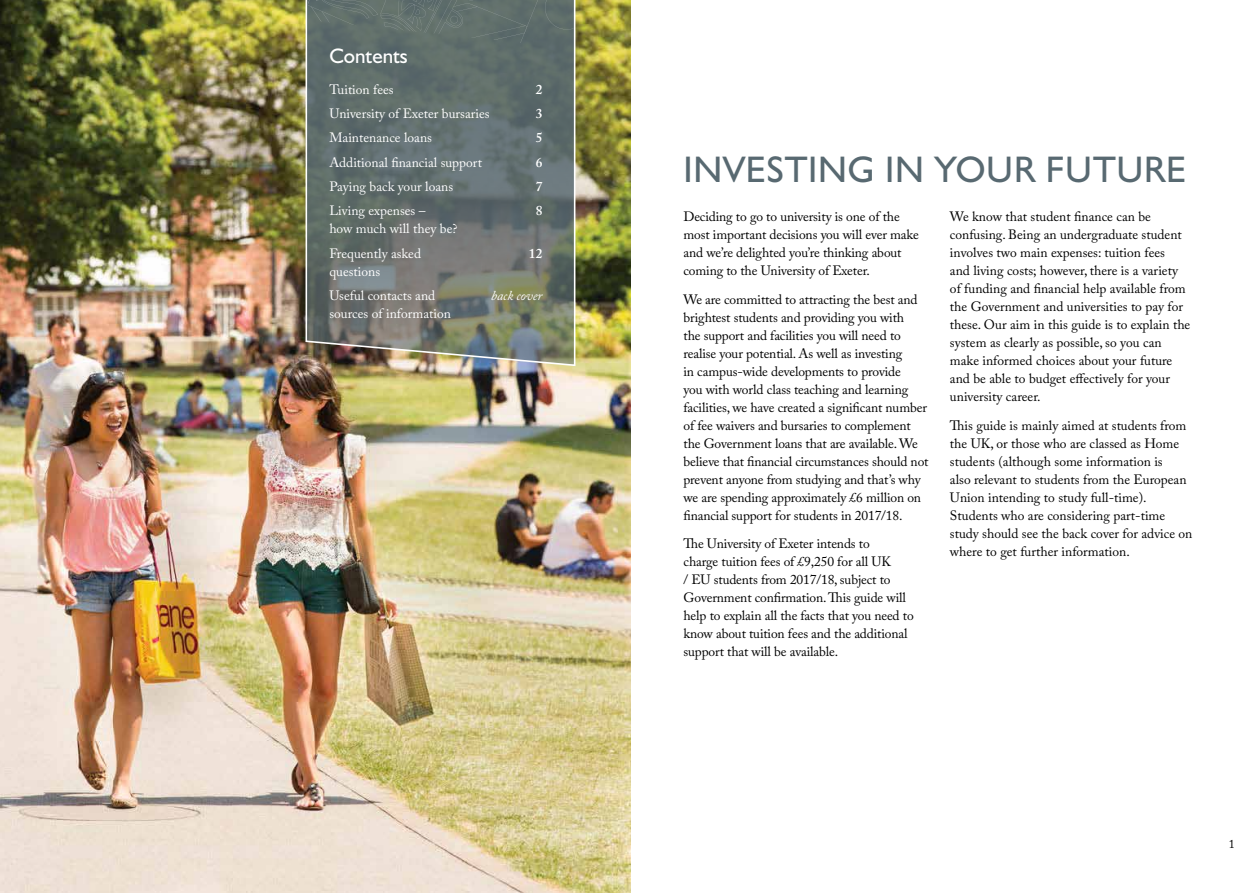
<style>
.page{position:relative;width:1259px;height:893px;background:#fff}
.page>*{position:absolute;margin:0;border:0;box-sizing:border-box;transform-origin:0 0}
.t1{font:37.2px "Humanist 521 BT";letter-spacing:.02em;color:#586971}
.t2{font:21px "Humanist 521 BT";color:#fff}
.t3{font:13.5px/18px "Adobe Caslon Pro";letter-spacing:-.01em;color:#000}
.t4{font:13.5px/24.5px "Adobe Caslon Pro";color:#fff}
.t5{font:italic 13.5px "Adobe Caslon Pro";color:#fff}
.t6{font:600 13.5px "Adobe Caslon Pro";color:#fff}
.t7{font:12px "Adobe Caslon Pro";color:#000}
</style>
<div class="page">
<img style="left:0;top:0;width:630px;height:893px">
<svg style="left:305px;top:0;width:271px;height:367px;background:#6c7470"></svg>
<svg style="left:307px;top:0;width:266px;height:49px;background:#606f6c"></svg>
<h2 class="t2" style="left:329px;top:43px;width:80px">Contents</h2>
<p class="t4" style="left:329px;top:77px;width:66px">Tuition fees</p>
<p class="t6" style="left:536px;top:81px;width:8px">2</p>
<p class="t4" style="left:329px;top:101px;width:162px">University of Exeter bursaries</p>
<p class="t6" style="left:536px;top:105px;width:8px">3</p>
<p class="t4" style="left:329px;top:125px;width:104px">Maintenance loans</p>
<p class="t6" style="left:536px;top:130px;width:8px">5</p>
<p class="t4" style="left:329px;top:150px;width:154px">Additional financial support</p>
<p class="t6" style="left:536px;top:154px;width:8px">6</p>
<p class="t4" style="left:329px;top:174px;width:125px">Paying back your loans</p>
<p class="t6" style="left:536px;top:179px;width:8px">7</p>
<p class="t4" style="left:329px;top:199px;width:98px">Living expenses –</p>
<p class="t6" style="left:536px;top:203px;width:8px">8</p>
<p class="t4" style="left:329px;top:217px;width:130px">how much will they be?<br>Frequently asked</p>
<p class="t6" style="left:529px;top:245px;width:15px">12</p>
<p class="t4" style="left:329px;top:259px;width:107px">questions<br>Useful contacts and</p>
<p class="t4" style="left:329px;top:301px;width:123px">sources of information</p>
<p class="t5" style="left:491px;top:288px;width:53px">back cover</p>
<h1 class="t1" style="left:683px;top:146px;width:504px">INVESTING IN YOUR FUTURE</h1>
<p class="t3" style="left:683px;top:207px;width:237px">Deciding to go to university is one of the most important decisions you will ever make and we’re delighted you’re thinking about coming to the University of Exeter.</p>
<p class="t3" style="left:683px;top:290px;width:247px">We are committed to attracting the best and brightest students and providing you with<br>the support and facilities you will need to realise your potential. As well as investing<br>in campus-wide developments to provide<br>you with world class teaching and learning facilities, we have created a significant number of fee waivers and bursaries to complement the Government loans that are available. We believe that financial circumstances should not prevent anyone from studying and that’s why we are spending approximately £6 million on financial support for students in 2017/18.</p>
<p class="t3" style="left:683px;top:535px;width:232px">The University of Exeter intends to<br>charge tuition fees of £9,250 for all UK<br>/ EU students from 2017/18, subject to Government confirmation. This guide will help to explain all the facts that you need to know about tuition fees and the additional support that will be available.</p>
<p class="t3" style="left:950px;top:207px;width:242px">We know that student finance can be confusing. Being an undergraduate student involves two main expenses: tuition fees<br>and living costs; however, there is a variety of funding and financial help available from the Government and universities to pay for these. Our aim in this guide is to explain the system as clearly as possible, so you can make informed choices about your future and be able to budget effectively for your university career.</p>
<p class="t3" style="left:950px;top:416px;width:244px">This guide is mainly aimed at students from the UK, or those who are classed as Home students (although some information is<br>also relevant to students from the European Union intending to study full-time).<br>Students who are considering part-time study should see the back cover for advice on where to get further information.</p>
<p class="t7" style="left:1229px;top:837px;width:7px">1</p>
</div>
